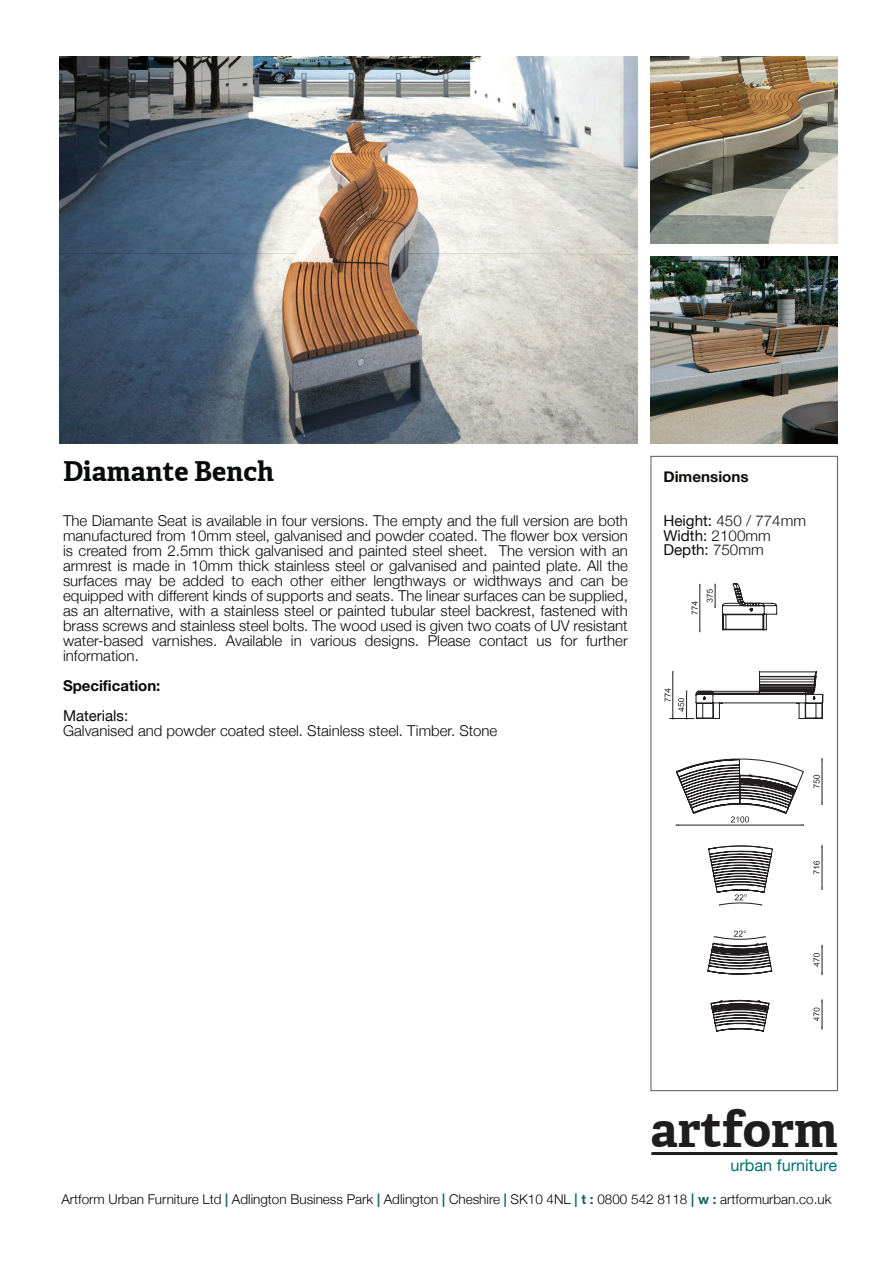
<style>
.page{position:relative;width:893px;height:1263px;background:#fff}
.page>*{position:absolute;margin:0;border:0;box-sizing:border-box;transform-origin:0 0}
.t1{font:700 48.9px "Adelle";color:#201d1e}
.t2{font:700 27px "Adelle";color:#080a09}
.t3{font:16.35px "Helvetica Neue";color:#057473}
.t4{font:300 15px/15px "Helvetica Neue";color:#080a09;text-align:justify}
.t5{font:300 15px/14.7px "Helvetica Neue";color:#0f100e}
.t6{font:700 15px "Helvetica Neue";color:#080a09}
.t7{font:15px "Helvetica Neue";color:#080a09}
.t8{font:700 15px "Helvetica Neue";color:#0f100e}
.t9{font:300 13.5px "Helvetica Neue";color:#050504}
.s1{font-weight:400}
.s2{font-weight:700;color:#106666}
</style>
<div class="page">
<svg style="left:651px;top:456px;width:187px;height:635px"></svg>
<div style="left:651px;top:1152px;width:187px;height:3px;border:2px solid #201d1e"></div>
<img style="left:60px;top:56px;width:578px;height:387px">
<img style="left:651px;top:56px;width:187px;height:187px">
<img style="left:651px;top:256px;width:187px;height:187px">
<svg style="left:676px;top:755px;width:128px;height:276px"></svg>
<hr style="left:822px;top:761px;width:1px;height:41px;background:#221d1f">
<svg style="left:813px;top:775px;width:7px;height:13px"></svg>
<hr style="left:822px;top:848px;width:1px;height:39px;background:#221d1f">
<svg style="left:813px;top:861px;width:7px;height:13px"></svg>
<svg style="left:813px;top:945px;width:10px;height:30px"></svg>
<svg style="left:813px;top:999px;width:10px;height:31px"></svg>
<svg style="left:664px;top:583px;width:159px;height:136px"></svg>
<h2 class="t2" style="left:63px;top:455px;width:212px">Diamante Bench</h2>
<p class="t4" style="left:63px;top:513px;width:566px">The Diamante Seat is available in four versions. The empty and the full version are both manufactured from 10mm steel, galvanised and powder coated. The flower box version is created from 2.5mm thick galvanised and painted steel sheet. The version with an armrest is made in 10mm thick stainless steel or galvanised and painted plate. All the surfaces may be added to each other either lengthways or widthways and can be equipped with different kinds of supports and seats. The linear surfaces can be supplied, as an alternative, with a stainless steel or painted tubular steel backrest, fastened with brass screws and stainless steel bolts. The wood used is given two coats of UV resistant water-based varnishes. Available in various designs. Please contact us for further information.</p>
<p class="t6" style="left:63px;top:676px;width:99px">Specification:</p>
<p class="t7" style="left:63px;top:707px;width:67px">Materials:</p>
<p class="t4" style="left:63px;top:723px;width:436px">Galvanised and powder coated steel. Stainless steel. Timber. Stone</p>
<p class="t8" style="left:663px;top:467px;width:87px">Dimensions</p>
<p class="t5" style="left:663px;top:513px;width:144px"><span class="s1">Height:</span> 450 / 774mm<br><span class="s1">Width:</span> 2100mm<br><span class="s1">Depth:</span> 750mm</p>
<h1 class="t1" style="left:651px;top:1100px;width:189px">artform</h1>
<p class="t3" style="left:730px;top:1155px;width:108px">urban furniture</p>
<p class="t9" style="left:61px;top:1190px;width:772px">Artform Urban Furniture Ltd <span class="s2">|</span> Adlington Business Park <span class="s2">|</span> Adlington <span class="s2">|</span> Cheshire <span class="s2">|</span> SK10 4NL <span class="s2">| t :</span> 0800 542 8118 <span class="s2">| w :</span> artformurban.co.uk</p>
</div>
